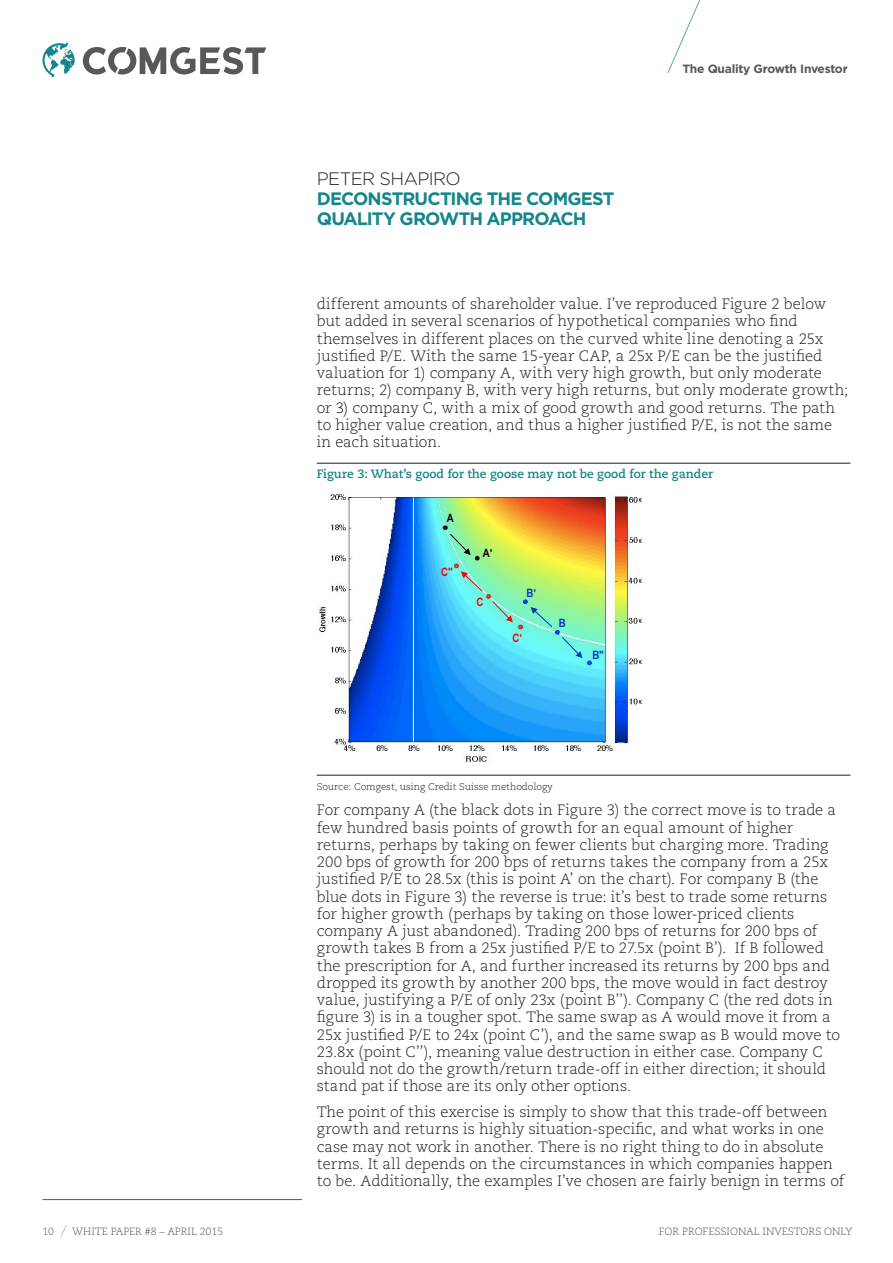
<style>
.page{position:relative;width:893px;height:1263px;background:#fff}
.page>*{position:absolute;margin:0;border:0;box-sizing:border-box;transform-origin:0 0}
.Page_Title_Continued{font:700 18px "Gotham";letter-spacing:-.05em;color:#15868b}
.Name_Header{font:300 18px "Gotham";letter-spacing:-.035em;color:#231f20}
.Body_text{font:300 15px/17.2px "Caecilia LT Pro 45";color:#231f20}
.t1{font:700 12px "Caecilia LT Pro 75";color:#15868b}
.t2{font:700 12px "Gotham";letter-spacing:-.02em;color:#57585a}
.t3{font:700 11.55px "Arial Narrow";color:#f00}
.t4{font:700 11.55px "Arial Narrow";color:#03c}
.t5{font:700 11.55px "Arial Narrow";color:#000}
.t6{font:300 10.5px "Caecilia LT Pro 45";color:#57585a}
.t7{font:300 9.75px "Caecilia LT Pro 45";color:#231f20}
.t8{font:8.7px "Calibri";color:#000}
.s1{font-family:"Calibri"}
</style>
<div class="page">
<svg style="left:668px;top:0;width:32px;height:73px"></svg>
<svg style="left:61px;top:1225px;width:5px;height:12px"></svg>
<hr style="left:43px;top:1199px;width:259px;height:1px;background:#57585a">
<svg style="left:83px;top:47px;width:183px;height:28px"></svg>
<svg style="left:43px;top:43px;width:32px;height:34px"></svg>
<img style="left:319px;top:494px;width:319px;height:268px">
<svg style="left:449px;top:533px;width:22px;height:22px"></svg>
<svg style="left:561px;top:636px;width:21px;height:22px"></svg>
<svg style="left:531px;top:607px;width:22px;height:21px"></svg>
<svg style="left:492px;top:600px;width:21px;height:22px"></svg>
<svg style="left:461px;top:571px;width:22px;height:21px"></svg>
<hr style="left:317px;top:463px;width:533px;height:1px;background:#231f20">
<hr style="left:317px;top:775px;width:533px;height:1px;background:#231f20">
<p class="Name_Header" style="left:317px;top:167px;width:146px">PETER SHAPIRO</p>
<p class="Page_Title_Continued" style="left:317px;top:186px;width:299px">DECONSTRUCTING THE COMGEST</p>
<p class="Page_Title_Continued" style="left:317px;top:207px;width:271px">QUALITY GROWTH APPROACH</p>
<p class="t2" style="left:682px;top:61px;width:167px">The Quality Growth Investor</p>
<p class="Body_text" style="left:317px;top:295px;width:533px">different amounts of shareholder value. I’ve reproduced Figure 2 below but added in several scenarios of hypothetical companies who find themselves in different places on the curved white line denoting a 25x justified P/E. With the same 15-year CAP, a 25x P/E can be the justified valuation for 1) company A, with very high growth, but only moderate returns; 2) company B, with very high returns, but only moderate growth; or 3) company C, with a mix of good growth and good returns. The path to higher value creation, and thus a higher justified P/E, is not the same in each situation.</p>
<p class="t1" style="left:317px;top:466px;width:398px">Figure 3: What’s good for the goose may not be good for the gander</p>
<p class="t5" style="left:447px;top:509px;width:8px">A</p>
<p class="t3" style="left:441px;top:563px;width:13px">C″</p>
<p class="t5" style="left:483px;top:544px;width:11px">A<span class="s1">'</span></p>
<p class="t3" style="left:477px;top:594px;width:8px">C</p>
<p class="t4" style="left:527px;top:584px;width:11px">B<span class="s1">'</span></p>
<p class="t3" style="left:513px;top:629px;width:11px">C<span class="s1">'</span></p>
<p class="t4" style="left:559px;top:614px;width:8px">B</p>
<p class="t4" style="left:592px;top:646px;width:13px">B″</p>
<p class="t7" style="left:317px;top:780px;width:238px">Source: Comgest, using Credit Suisse methodology</p>
<p class="t8" style="left:638px;top:494px;width:5px">x</p>
<p class="t8" style="left:638px;top:534px;width:5px">x</p>
<p class="t8" style="left:638px;top:575px;width:5px">x</p>
<p class="t8" style="left:638px;top:615px;width:5px">x</p>
<p class="t8" style="left:638px;top:655px;width:5px">x</p>
<p class="t8" style="left:638px;top:695px;width:5px">x</p>
<p class="Body_text" style="left:317px;top:801px;width:525px">For company A (the black dots in Figure 3) the correct move is to trade a few hundred basis points of growth for an equal amount of higher returns, perhaps by taking on fewer clients but charging more. Trading 200 bps of growth for 200 bps of returns takes the company from a 25x justified P/E to 28.5x (this is point A’ on the chart). For company B (the blue dots in Figure 3) the reverse is true: it’s best to trade some returns for higher growth (perhaps by taking on those lower-priced clients company A just abandoned). Trading 200 bps of returns for 200 bps of growth takes B from a 25x justified P/E to 27.5x (point B’). If B followed the prescription for A, and further increased its returns by 200 bps and dropped its growth by another 200 bps, the move would in fact destroy value, justifying a P/E of only 23x (point B’’). Company C (the red dots in figure 3) is in a tougher spot. The same swap as A would move it from a 25x justified P/E to 24x (point C’), and the same swap as B would move to 23.8x (point C’’), meaning value destruction in either case. Company C should not do the growth/return trade-off in either direction; it should stand pat if those are its only other options.</p>
<p class="Body_text" style="left:317px;top:1103px;width:529px">The point of this exercise is simply to show that this trade-off between growth and returns is highly situation-specific, and what works in one case may not work in another. There is no right thing to do in absolute terms. It all depends on the circumstances in which companies happen to be. Additionally, the examples I’ve chosen are fairly benign in terms of</p>
<p class="t6" style="left:43px;top:1224px;width:13px">10</p>
<p class="t6" style="left:72px;top:1224px;width:152px">WHITE PAPER #8 – APRIL 2015</p>
<p class="t6" style="left:659px;top:1224px;width:195px">FOR PROFESSIONAL INVESTORS ONLY</p>
</div>
